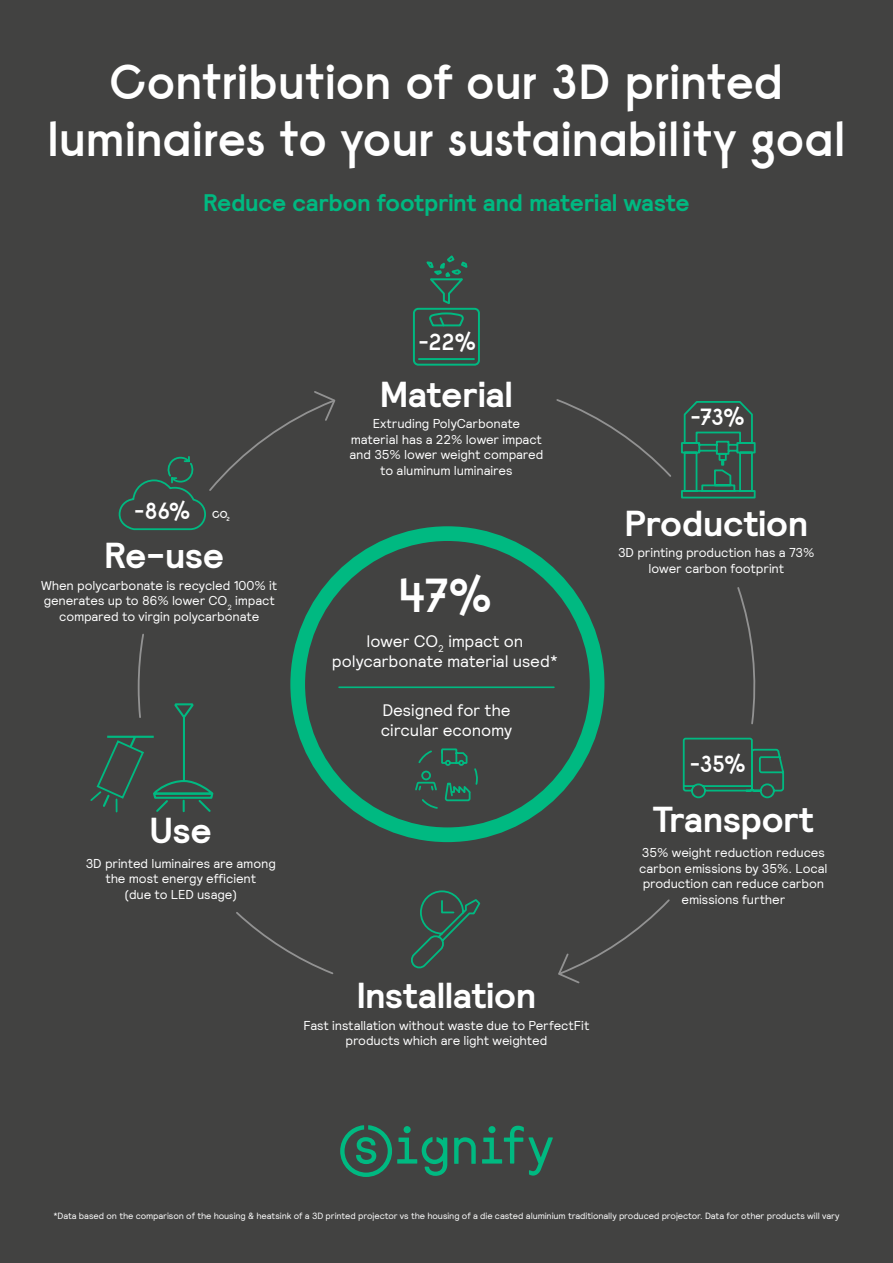
<style>
.page{position:relative;width:893px;height:1263px;background:#424241}
.page>*{position:absolute;margin:0;border:0;box-sizing:border-box;transform-origin:0 0}
.t1{font:600 48px/57.6px "Signify Raisonne";letter-spacing:-.02em;color:#fff;text-align:center}
.t2{font:600 46.5px "Signify Raisonne";color:#fff}
.t3{font:700 36px "Signify Relative";letter-spacing:-.01em;color:#fff}
.t4{font:700 23.85px "Signify Relative";letter-spacing:-.01em;color:#00b981}
.t5{font:600 22.8px "Signify Raisonne";letter-spacing:-.02em;color:#fff}
.t6{font:16.65px/20px "Signify Relative";letter-spacing:-.01em;color:#fff;text-align:center}
.t7{font:12.9px/15.5px "Signify Relative";letter-spacing:-.01em;color:#fff;text-align:center}
.t8{font:600 9.9px "Signify Raisonne";color:#fff}
.t9{font:9px "Signify Relative";letter-spacing:-.01em;color:#fff}
</style>
<div class="page">
<div style="left:290px;top:526px;width:314px;height:316px;border:15px solid #00b981;border-radius:50%"></div>
<svg style="left:682px;top:737px;width:102px;height:62px"></svg>
<hr style="left:339px;top:686px;width:215px;height:2px;background:#00b981">
<svg style="left:340px;top:1125px;width:213px;height:52px"></svg>
<svg style="left:413px;top:255px;width:67px;height:111px"></svg>
<svg style="left:681px;top:401px;width:75px;height:98px"></svg>
<svg style="left:118px;top:391px;width:218px;height:140px"></svg>
<svg style="left:556px;top:399px;width:115px;height:78px"></svg>
<svg style="left:737px;top:587px;width:19px;height:138px"></svg>
<svg style="left:558px;top:899px;width:112px;height:85px"></svg>
<svg style="left:236px;top:912px;width:98px;height:62px"></svg>
<svg style="left:415px;top:748px;width:63px;height:61px"></svg>
<svg style="left:90px;top:633px;width:124px;height:180px"></svg>
<svg style="left:411px;top:890px;width:70px;height:79px"></svg>
<h1 class="t1" style="left:47px;top:53px;width:801px">Contribution of our 3D printed luminaires to your sustainability goal</h1>
<h3 class="t4" style="left:203px;top:187px;width:488px">Reduce carbon footprint and material waste</h3>
<h3 class="t5" style="left:134px;top:497px;width:58px">-86%</h3>
<p class="t8" style="left:212px;top:508px;width:19px">CO<sub>2</sub></p>
<h3 class="t3" style="left:104px;top:532px;width:121px">Re-use</h3>
<p class="t7" style="left:41px;top:577px;width:238px">When polycarbonate is recycled 100% it generates up to 86% lower CO<sub>2</sub> impact compared to virgin polycarbonate</p>
<h3 class="t5" style="left:419px;top:327px;width:59px">-22%</h3>
<h3 class="t3" style="left:380px;top:371px;width:135px">Material</h3>
<p class="t7" style="left:349px;top:416px;width:196px">Extruding PolyCarbonate material has a 22% lower impact and 35% lower weight compared to aluminum luminaires</p>
<h2 class="t2" style="left:398px;top:566px;width:96px">47%</h2>
<p class="t6" style="left:332px;top:630px;width:227px">lower CO<sub>2</sub> impact on polycarbonate material used*</p>
<p class="t6" style="left:381px;top:699px;width:133px;text-align:left">Designed for the circular economy</p>
<h3 class="t5" style="left:690px;top:402px;width:56px">-73%</h3>
<h3 class="t3" style="left:624px;top:500px;width:185px">Production</h3>
<p class="t7" style="left:618px;top:545px;width:198px">3D printing production has a 73% lower carbon footprint</p>
<h3 class="t5" style="left:690px;top:749px;width:58px">-35%</h3>
<h3 class="t3" style="left:150px;top:806px;width:64px">Use</h3>
<h3 class="t3" style="left:653px;top:796px;width:163px">Transport</h3>
<p class="t7" style="left:86px;top:855px;width:192px">3D printed luminaires are among the most energy efficient<br>(due to LED usage)</p>
<h3 class="t3" style="left:357px;top:972px;width:181px">Installation</h3>
<p class="t7" style="left:304px;top:1017px;width:287px">Fast installation without waste due to PerfectFit products which are light weighted</p>
<p class="t7" style="left:639px;top:845px;width:190px">35% weight reduction reduces carbon emissions by 35%. Local production can reduce carbon emissions further</p>
<p class="t9" style="left:53px;top:1210px;width:788px">*Data based on the comparison of the housing &amp; heatsink of a 3D printed projector vs the housing of a die casted aluminium traditionally produced projector. Data for other products will vary</p>
</div>
